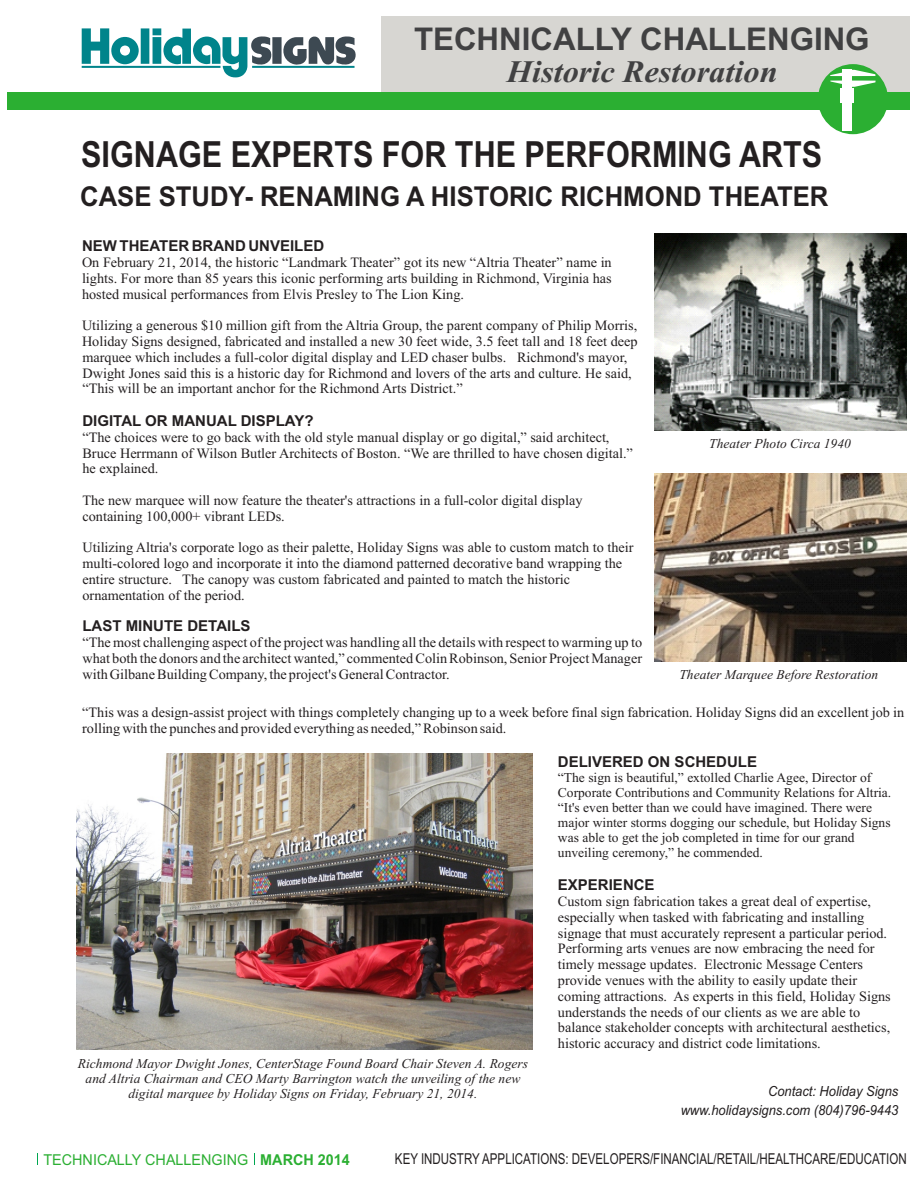
<style>
.page{position:relative;width:918px;height:1188px;background:#fff}
.page>*{position:absolute;margin:0;border:0;box-sizing:border-box;transform-origin:0 0}
.t1{font:700 36px "Arial";color:#231f20;scale:.85 1}
.t2{font:700 31.35px "Arial";color:#414142}
.t3{font:italic 700 31.35px "Times New Roman";color:#414142}
.t4{font:700 27.3px "Arial";color:#231f20;scale:.94 1}
.t5{font:700 15px "Arial";color:#231f20}
.t6{font:15px "Arial";color:#231f20;scale:.77 1}
.t7{font:15px "Arial";color:#2baf32;scale:.96 1}
.t8{font:14.25px/15.8px "Times New Roman";color:#231f20}
.t9{font:italic 13.95px/18.9px "Arial";color:#231f20;text-align:right;scale:.92 1}
.t10{font:13.5px/15px "Times New Roman";color:#231f20}
.t11{font:italic 13.5px/15px "Times New Roman";color:#231f20;text-align:center}
.s1{font-weight:700}
</style>
<div class="page">
<div style="left:381px;top:16px;width:529px;height:77px;background:#d7d6d2"></div>
<svg style="left:82px;top:28px;width:274px;height:50px"></svg>
<div style="left:8px;top:92px;width:902px;height:17px;background:#2baf32"></div>
<div style="left:818px;top:64px;width:70px;height:70px;background:#2baf32;border-radius:50%"></div>
<svg style="left:830px;top:70px;width:46px;height:17px"></svg>
<div style="left:842px;top:69px;width:10px;height:62px;background:#fff"></div>
<div style="left:840px;top:89px;width:14px;height:14px;background:#fff"></div>
<svg style="left:37px;top:1153px;width:1px;height:12px"></svg>
<img style="left:654px;top:233px;width:252px;height:197px">
<img style="left:77px;top:753px;width:455px;height:296px">
<img style="left:654px;top:473px;width:252px;height:189px">
<h2 class="t2" style="left:414px;top:27px;width:457px">TECHNICALLY CHALLENGING</h2>
<h2 class="t3" style="left:507px;top:60px;width:272px">Historic Restoration</h2>
<h1 class="t1" style="left:81px;top:141px;width:873px">SIGNAGE EXPERTS FOR THE PERFORMING ARTS</h1>
<h3 class="t4" style="left:80px;top:186px;width:798px">CASE STUDY- RENAMING A HISTORIC RICHMOND THEATER</h3>
<p class="t5" style="left:82px;top:240px;width:244px">NEW THEATER BRAND UNVEILED</p>
<p class="t8" style="left:82px;top:256px;width:531px;text-align:justify">On February 21, 2014, the historic “Landmark Theater” got its new “Altria Theater” name in lights. For more than 85 years this iconic performing arts building in Richmond, Virginia has hosted musical performances from Elvis Presley to The Lion King.</p>
<p class="t8" style="left:82px;top:319px;width:557px">Utilizing a generous $10 million gift from the Altria Group, the parent company of Philip Morris,<br>Holiday Signs designed, fabricated and installed a new 30 feet wide, 3.5 feet tall and 18 feet deep</p>
<p class="t8" style="left:82px;top:351px;width:551px">marquee which includes a full-color digital display and LED chaser bulbs. Richmond's mayor,<br>Dwight Jones said this is a historic day for Richmond and lovers of the arts and culture. He said, “This will be an important anchor for the Richmond Arts District.”</p>
<p class="t8" style="left:82px;top:431px;width:552px">“The choices were to go back with the old style manual display or go digital,” said architect,<br>Bruce Herrmann of Wilson Butler Architects of Boston. “We are thrilled to have chosen digital.”</p>
<p class="t8" style="left:82px;top:494px;width:502px">The new marquee will now feature the theater's attractions in a full-color digital display containing 100,000+ vibrant LEDs.</p>
<p class="t8" style="left:82px;top:541px;width:553px">Utilizing Altria's corporate logo as their palette, Holiday Signs was able to custom match to their multi-colored logo and incorporate it into the diamond patterned decorative band wrapping the entire structure. The canopy was custom fabricated and painted to match the historic ornamentation of the period.</p>
<p class="t5" style="left:82px;top:620px;width:170px">LAST MINUTE DETAILS</p>
<p class="t8" style="left:82px;top:636px;width:561px;text-align:justify">“The most challenging aspect of the project was handling all the details with respect to warming up to what both the donors and the architect wanted,” commented Colin Robinson, Senior Project Manager with Gilbane Building Company, the project's General Contractor.</p>
<p class="t5" style="left:82px;top:415px;width:233px">DIGITAL OR MANUAL DISPLAY?</p>
<p class="t8" style="left:82px;top:462px;width:77px">he explained.</p>
<p class="t11" style="left:709px;top:437px;width:143px">Theater Photo Circa 1940</p>
<p class="t11" style="left:679px;top:669px;width:200px">Theater Marquee Before Restoration</p>
<p class="t8" style="left:82px;top:706px;width:824px">“This was a design-assist project with things completely changing up to a week before final sign fabrication. Holiday Signs did an excellent job in rolling with the punches and provided everything as needed,” Robinson said.</p>
<p class="t11" style="left:78px;top:1058px;width:451px">Richmond Mayor Dwight Jones, CenterStage Found Board Chair Steven A. Rogers and Altria Chairman and CEO Marty Barrington watch the unveiling of the new digital marquee by Holiday Signs on Friday, February 21, 2014.</p>
<p class="t5" style="left:558px;top:756px;width:201px">DELIVERED ON SCHEDULE</p>
<p class="t10" style="left:558px;top:772px;width:335px">“The sign is beautiful,” extolled Charlie Agee, Director of Corporate Contributions and Community Relations for Altria. “It's even better than we could have imagined. There were major winter storms dogging our schedule, but Holiday Signs was able to get the job completed in time for our grand unveiling ceremony,” he commended.</p>
<p class="t8" style="left:558px;top:895px;width:334px">Custom sign fabrication takes a great deal of expertise, especially when tasked with fabricating and installing signage that must accurately represent a particular period.<br>Performing arts venues are now embracing the need for timely message updates. Electronic Message Centers provide venues with the ability to easily update their coming attractions. As experts in this field, Holiday Signs understands the needs of our clients as we are able to balance stakeholder concepts with architectural aesthetics, historic accuracy and district code limitations.</p>
<p class="t5" style="left:558px;top:879px;width:98px">EXPERIENCE</p>
<p class="t9" style="left:681px;top:1083px;width:238px">Contact: Holiday Signs www.holidaysigns.com (804)796-9443</p>
<p class="t7" style="left:43px;top:1154px;width:321px">TECHNICALLY CHALLENGING <span class="s1">MARCH 2014</span></p>
<p class="t6" style="left:395px;top:1153px;width:666px">KEY INDUSTRY APPLICATIONS: DEVELOPERS/FINANCIAL/RETAIL/HEALTHCARE/EDUCATION</p>
</div>
